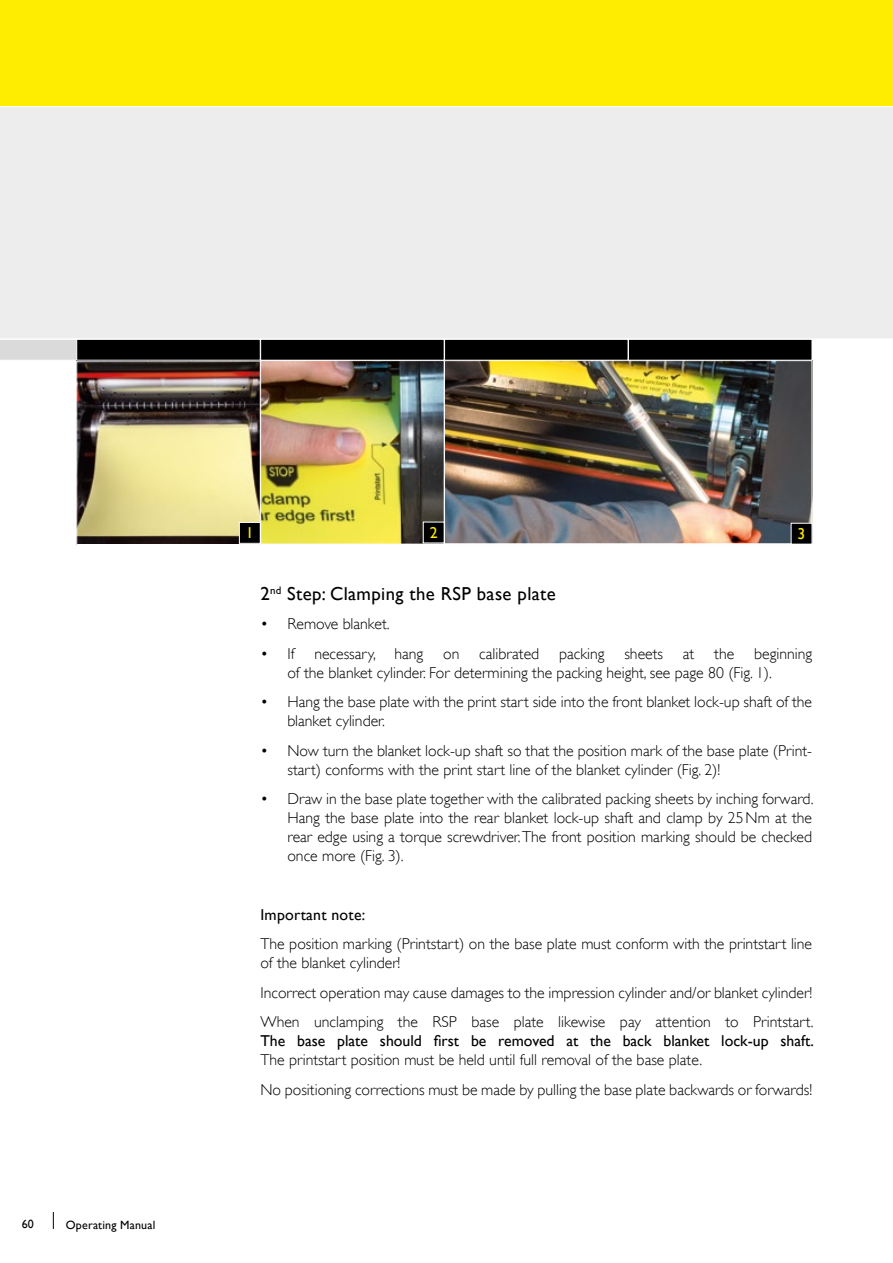
<style>
.page{position:relative;width:893px;height:1263px;background:#fff}
.page>*{position:absolute;margin:0;border:0;box-sizing:border-box;transform-origin:0 0}
.t1{font:18.75px "Gill Sans";letter-spacing:.02em;color:#000}
.t2{font:300 15.75px/18.9px "Gill Sans";color:#000}
.t3{font:15.75px "Gill Sans";color:#000}
.t4{font:15.75px "Gill Sans";color:#ffed00}
.t5{font:12px "Gill Sans";letter-spacing:.015em;color:#000}
</style>
<div class="page">
<div style="left:0;top:0;width:893px;height:106px;background:#ffed00"></div>
<div style="left:0;top:107px;width:893px;height:231px;background:#ededed"></div>
<div style="left:0;top:340px;width:77px;height:20px;background:#dadada"></div>
<div style="left:77px;top:339px;width:183px;height:21px;background:#000;border:1px solid #fff"></div>
<div style="left:260px;top:339px;width:184px;height:21px;background:#000;border:1px solid #fff"></div>
<div style="left:444px;top:339px;width:184px;height:21px;background:#000;border:1px solid #fff"></div>
<div style="left:628px;top:339px;width:184px;height:21px;background:#000;border:1px solid #fff"></div>
<svg style="left:53px;top:1212px;width:1px;height:17px"></svg>
<img style="left:79px;top:363px;width:179px;height:180px">
<img style="left:262px;top:362px;width:180px;height:180px">
<div style="left:260px;top:360px;width:184px;height:184px;border:1px solid #fff"></div>
<img style="left:446px;top:362px;width:364px;height:180px">
<div style="left:444px;top:360px;width:368px;height:184px;border:1px solid #fff"></div>
<div style="left:791px;top:523px;width:21px;height:21px;background:#000"></div>
<div style="left:423px;top:522px;width:21px;height:21px;background:#000"></div>
<div style="left:423px;top:522px;width:21px;height:21px;border:1px solid #fff"></div>
<div style="left:239px;top:522px;width:21px;height:21px;background:#000"></div>
<div style="left:239px;top:522px;width:21px;height:21px;border:1px solid #fff"></div>
<p class="t5" style="left:22px;top:1217px;width:14px">60</p>
<p class="t5" style="left:66px;top:1218px;width:91px">Operating Manual</p>
<p class="t4" style="left:246px;top:524px;width:9px">1</p>
<p class="t4" style="left:430px;top:523px;width:9px">2</p>
<p class="t4" style="left:797px;top:525px;width:9px">3</p>
<p class="t4" style="left:797px;top:525px;width:9px">4</p>
<p class="t1" style="left:260px;top:583px;width:297px">2<sup>nd</sup> Step: Clamping the RSP base plate</p>
<p class="t2" style="left:260px;top:614px;width:131px">• Remove blanket.</p>
<p class="t2" style="left:260px;top:644px;width:36px">• If</p>
<p class="t2" style="left:314px;top:644px;width:111px">necessary, hang</p>
<p class="t2" style="left:443px;top:644px;width:18px">on</p>
<p class="t2" style="left:479px;top:644px;width:61px">calibrated</p>
<p class="t2" style="left:559px;top:644px;width:47px">packing</p>
<p class="t2" style="left:624px;top:644px;width:40px">sheets</p>
<p class="t2" style="left:683px;top:644px;width:13px">at</p>
<p class="t2" style="left:714px;top:644px;width:22px">the</p>
<p class="t2" style="left:287px;top:644px;width:526px;text-indent:467px">beginning of the blanket cylinder. For determining the packing height, see page 80 (Fig. 1).</p>
<p class="t2" style="left:287px;top:692px;width:526px;text-indent:-27px">• Hang the base plate with the print start side into the front blanket lock-up shaft of the blanket cylinder.</p>
<p class="t2" style="left:287px;top:741px;width:526px;text-indent:-27px">• Now turn the blanket lock-up shaft so that the position mark of the base plate (Print&shy;start) conforms with the print start line of the blanket cylinder (Fig. 2)!</p>
<p class="t2" style="left:287px;top:789px;width:527px;text-align:justify;text-indent:-27px">• Draw in the base plate together with the calibrated packing sheets by inching forward.<br>Hang the base plate into the rear blanket lock-up shaft and clamp by 25Nm at the rear edge using a torque screwdriver. The front position marking should be checked once more (Fig. 3).</p>
<p class="t3" style="left:260px;top:905px;width:106px">Important note:</p>
<p class="t2" style="left:260px;top:935px;width:553px">The position marking (Printstart) on the base plate must conform with the printstart line of the blanket cylinder!</p>
<p class="t2" style="left:260px;top:978px;width:554px;line-height:29.5px">Incorrect operation may cause damages to the impression cylinder and/or blanket cylinder!<br>When unclamping the RSP base plate likewise pay attention to Printstart.</p>
<p class="t3" style="left:260px;top:1032px;width:555px">The base plate should first be removed at the back blanket lock-up shaft.</p>
<p class="t2" style="left:260px;top:1045px;width:553px;line-height:29.5px">The printstart position must be held until full removal of the base plate.<br>No positioning corrections must be made by pulling the base plate backwards or forwards!</p>
</div>
